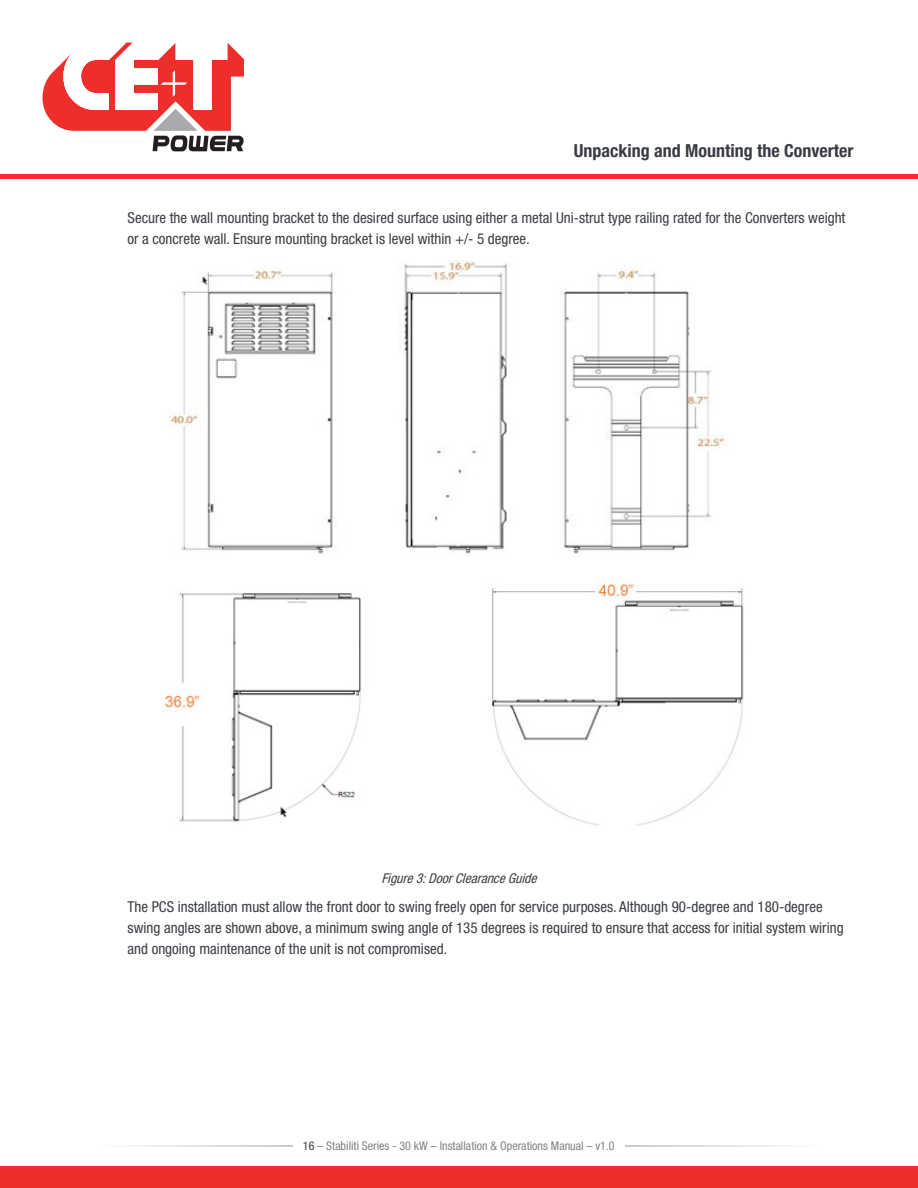
<style>
.page{position:relative;width:918px;height:1188px;background:#fff}
.page>*{position:absolute;margin:0;border:0;box-sizing:border-box;transform-origin:0 0}
.t1{font:700 condensed 18px "Helvetica Neue LT Std";color:#393c43}
.Body_Text{font:condensed 15px/21px "Helvetica Neue LT Std";color:#393c43}
.Figure_Caption{font:italic condensed 13.5px "Helvetica Neue LT Std";color:#393c43}
.t2{font:condensed 12px "Helvetica Neue LT Std";color:#808285}
.s1{color:#393c43}
</style>
<div class="page">
<hr style="left:98px;top:1146px;width:722px;height:1px;background:#393c43">
<div style="left:293px;top:1135px;width:332px;height:22px;background:#fff"></div>
<div style="left:0;top:1167px;width:918px;height:21px;background:#ee2e2b"></div>
<div style="left:0;top:174px;width:918px;height:5px;background:#ee2e2b"></div>
<svg style="left:43px;top:43px;width:201px;height:108px"></svg>
<img style="left:170px;top:260px;width:556px;height:294px">
<img style="left:161px;top:582px;width:583px;height:244px">
<p class="t1" style="left:574px;top:140px;width:281px">Unpacking and Mounting the Converter</p>
<p class="Body_Text" style="left:128px;top:207px;width:719px">Secure the wall mounting bracket to the desired surface using either a metal Uni-strut type railing rated for the Converters weight or a concrete wall. Ensure mounting bracket is level within +/- 5 degree.</p>
<p class="Figure_Caption" style="left:382px;top:870px;width:161px">Figure3:DoorClearanceGuide</p>
<p class="Body_Text" style="left:128px;top:896px;width:718px">The PCS installation must allow the front door to swing freely open for service purposes. Although 90-degree and 180-degree swing angles are shown above, a minimum swing angle of 135 degrees is required to ensure that access for initial system wiring and ongoing maintenance of the unit is not compromised.</p>
<p class="t2" style="left:303px;top:1139px;width:313px"><span class="s1">16</span> – Stabiliti Series - 30 kW – Installation &amp; Operations Manual – v1.0</p>
</div>
